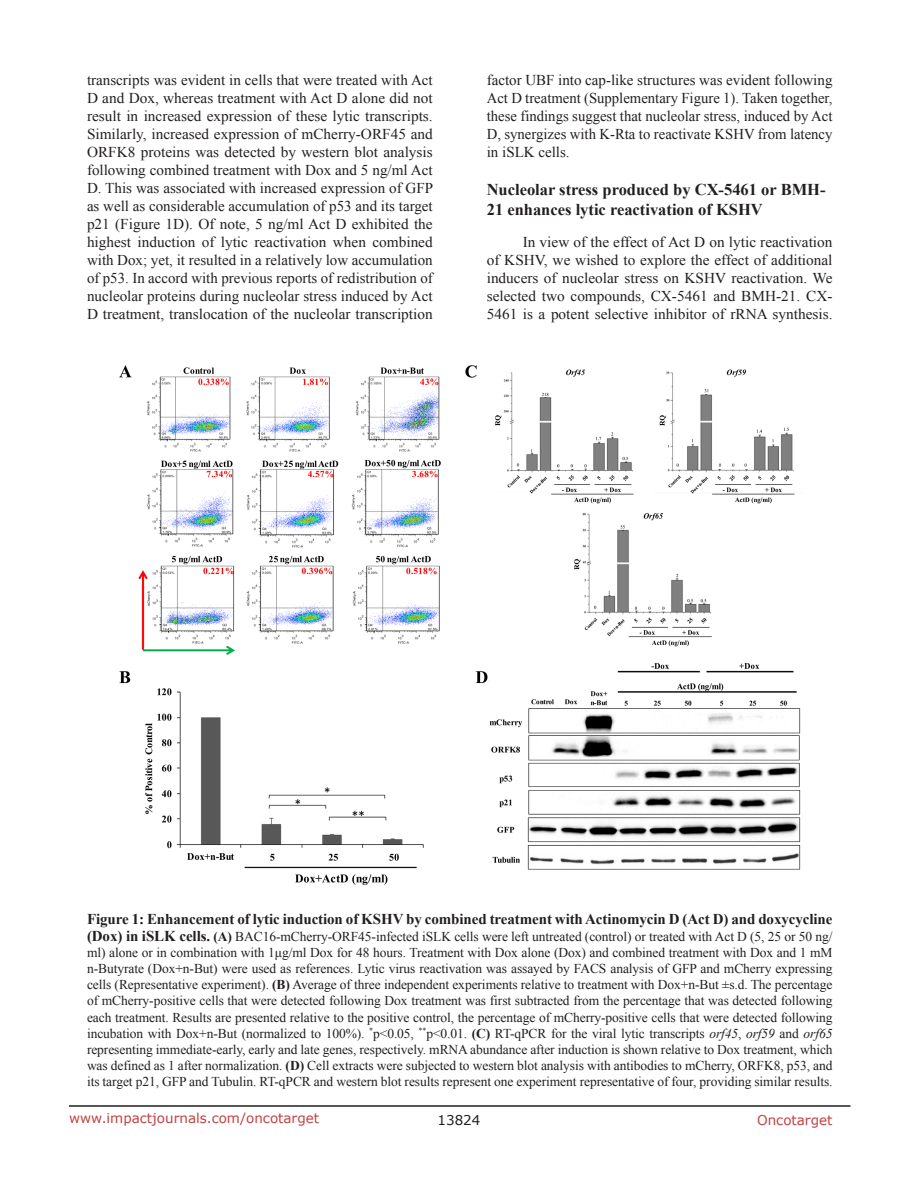
<style>
.page{position:relative;width:918px;height:1188px;background:#fff}
.page>*{position:absolute;margin:0;border:0;box-sizing:border-box;transform-origin:0 0}
.SubHeading{font:700 16.5px/19.8px "Times New Roman";color:#231f20}
.BodyText{font:15px/18px "Times New Roman";color:#231f20;text-align:justify}
.figuretext{font:700 15px "Times New Roman";letter-spacing:-.005em;color:#231f20}
.figuretext-2{font:13.5px/16.2px "Times New Roman";letter-spacing:-.005em;color:#231f20;text-align:justify}
.t1{font:13.5px "Verdana";color:#c24141}
.t2{font:13.5px "Verdana";color:#231f20}
.s1{font-weight:700;font-size:15px}
.s2{font-weight:700}
.s3{font-style:italic}
</style>
<div class="page">
<hr style="left:69px;top:1105px;width:781px;height:2px;background:#231f20">
<img style="left:119px;top:365px;width:682px;height:521px">
<p class="BodyText" style="left:87px;top:71px;width:348px">transcripts was evident in cells that were treated with Act D and Dox, whereas treatment with Act D alone did not result in increased expression of these lytic transcripts.<br>Similarly, increased expression of mCherry-ORF45 and ORFK8 proteins was detected by western blot analysis following combined treatment with Dox and 5 ng/ml Act D. This was associated with increased expression of GFP as well as considerable accumulation of p53 and its target p21 (Figure 1D). Of note, 5 ng/ml Act D exhibited the highest induction of lytic reactivation when combined with Dox; yet, it resulted in a relatively low accumulation of p53. In accord with previous reports of redistribution of nucleolar proteins during nucleolar stress induced by Act D treatment, translocation of the nucleolar transcription</p>
<p class="BodyText" style="left:487px;top:71px;width:347px">factor UBF into cap-like structures was evident following Act D treatment (Supplementary Figure 1). Taken together, these findings suggest that nucleolar stress, induced by Act D, synergizes with K-Rta to reactivate KSHV from latency in iSLK cells.</p>
<p class="SubHeading" style="left:487px;top:179px;width:340px">Nucleolar stress produced by CX-5461 or BMH-<br>21 enhances lytic reactivation of KSHV</p>
<p class="BodyText" style="left:487px;top:232px;width:347px;text-indent:36px">In view of the effect of Act D on lytic reactivation of KSHV, we wished to explore the effect of additional inducers of nucleolar stress on KSHV reactivation. We selected two compounds, CX-5461 and BMH-21. CX-5461 is a potent selective inhibitor of rRNA synthesis.</p>
<p class="figuretext" style="left:87px;top:909px;width:747px">Figure 1: Enhancement of lytic induction of KSHV by combined treatment with Actinomycin D (Act D) and doxycycline</p>
<p class="figuretext-2" style="left:87px;top:928px;width:747px"><span class="s1">(Dox) in iSLK cells.</span> <span class="s2">(A)</span> BAC16-mCherry-ORF45-infected iSLK cells were left untreated (control) or treated with Act D (5, 25 or 50 ng/ ml) alone or in combination with 1μg/ml Dox for 48 hours. Treatment with Dox alone (Dox) and combined treatment with Dox and 1 mM n-Butyrate (Dox+n-But) were used as references. Lytic virus reactivation was assayed by FACS analysis of GFP and mCherry expressing cells (Representative experiment). <span class="s2">(B)</span> Average of three independent experiments relative to treatment with Dox+n-But ±s.d. The percentage of mCherry-positive cells that were detected following Dox treatment was first subtracted from the percentage that was detected following each treatment. Results are presented relative to the positive control, the percentage of mCherry-positive cells that were detected following incubation with Dox+n-But (normalized to 100%). <sup>*</sup>p&lt;0.05, <sup>**</sup>p&lt;0.01. <span class="s2">(C)</span> RT-qPCR for the viral lytic transcripts <span class="s3">orf45</span>, <span class="s3">orf59</span> and <span class="s3">orf65 </span>representing immediate-early, early and late genes, respectively. mRNA abundance after induction is shown relative to Dox treatment, which was defined as 1 after normalization. <span class="s2">(D)</span> Cell extracts were subjected to western blot analysis with antibodies to mCherry, ORFK8, p53, and its target p21, GFP and Tubulin. RT-qPCR and western blot results represent one experiment representative of four, providing similar results.</p>
<p class="t1" style="left:69px;top:1109px;width:252px">www.impactjournals.com/oncotarget</p>
<p class="t2" style="left:438px;top:1111px;width:44px">13824</p>
<p class="t1" style="left:757px;top:1111px;width:77px">Oncotarget</p>
</div>
